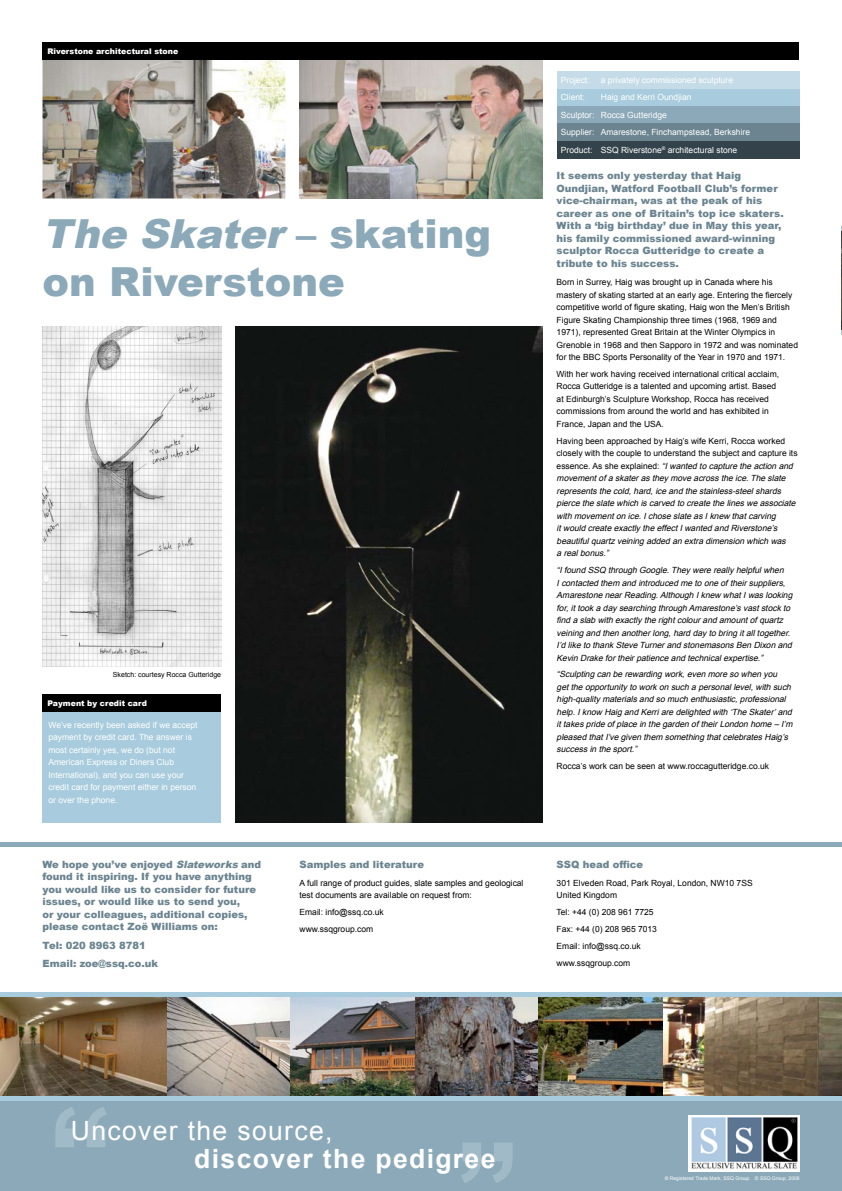
<style>
.page{position:relative;width:842px;height:1191px;background:#fff}
.page>*{position:absolute;margin:0;border:0;box-sizing:border-box;transform-origin:0 0}
.t1{font:700 136.7px "Arial";color:#a1bac7}
.t2{font:900 40px/48px "Arial";color:#8ba9b8}
.t3{font:700 26.6px "Arial";letter-spacing:.05em;color:#fff}
.t4{font:26.6px "Arial";letter-spacing:.05em;color:#fff}
.t5{font:900 10px/12.5px "Arial";color:#6b8490}
.t6{font:italic 8.5px/12.5px "Arial";color:#020001}
.t7{font:8.5px/12.5px "Arial";color:#020001}
.t8{font:8.5px/12.5px "Arial";color:#fff}
.t9{font:900 7.8px "Arial";color:#fff}
.t10{font:7px "Arial";color:#020001}
.t11{font:5px "Arial";color:#fff}
.s1{font-style:italic}
.s2{font-style:normal}
</style>
<div class="page">
<div style="left:43px;top:702px;width:178px;height:120px;background:#a8ccdd"></div>
<img style="left:300px;top:60px;width:242px;height:138px">
<img style="left:43px;top:60px;width:242px;height:138px">
<img style="left:662px;top:997px;width:180px;height:99px">
<div style="left:43px;top:43px;width:756px;height:17px;background:#000"></div>
<img style="left:841px;top:231px;width:1px;height:99px">
<div style="left:0;top:1100px;width:842px;height:91px;background:#8ba9b8"></div>
<svg style="left:166px;top:997px;width:124px;height:99px"></svg>
<svg style="left:414px;top:997px;width:124px;height:99px;background:#696260"></svg>
<img style="left:290px;top:997px;width:124px;height:99px">
<img style="left:538px;top:997px;width:124px;height:99px">
<svg style="left:0;top:997px;width:166px;height:99px;background:#7b6346"></svg>
<hr style="left:0;top:1096px;width:842px;height:4px;background:#a8ccdd">
<div style="left:0;top:992px;width:842px;height:5px;background:#a8ccdd"></div>
<img style="left:688px;top:1115px;width:111px;height:56px">
<hr style="left:0;top:842px;width:842px;height:4px;background:#8ba9b8">
<div style="left:557px;top:106px;width:242px;height:17px;background:#8ba9b8"></div>
<div style="left:557px;top:88px;width:242px;height:18px;background:#a8ccdd"></div>
<div style="left:557px;top:141px;width:242px;height:18px;background:#34434b"></div>
<div style="left:557px;top:123px;width:242px;height:18px;background:#6b8490"></div>
<div style="left:557px;top:71px;width:242px;height:18px;background:#c5dce8"></div>
<img style="left:235px;top:326px;width:307px;height:496px">
<img style="left:43px;top:326px;width:178px;height:340px">
<div style="left:43px;top:694px;width:178px;height:17px;background:#000"></div>
<p class="t9" style="left:47px;top:47px;width:132px">Riverstone architectural stone</p>
<h2 class="t2" style="left:43px;top:210px;width:450px"><span class="s1">The Skater</span> – s k a t i n g on Riverstone</h2>
<p class="t10" style="left:113px;top:671px;width:110px">Sketch: courtesy Rocca Gutteridge</p>
<p class="t9" style="left:47px;top:699px;width:101px">Payment by credit card</p>
<p class="t8" style="left:48px;top:718px;width:151px">We’ve recently been asked if we accept payment by credit card. The answer is most certainly yes, we do (but not American Express or Diners Club International), and you can use your credit card for payment either in person or over the phone.</p>
<p class="t5" style="left:43px;top:858px;width:220px">We hope you’ve enjoyed <span class="s1">Slateworks</span> and found it inspiring. If you have anything you would like us to consider for future issues, or would like us to send you,<br>or your colleagues, additional copies, please contact Zoë Williams on:</p>
<p class="t5" style="left:43px;top:936px;width:117px;line-height:18.2px">Tel: 020 8963 8781<br>Email: zoe@ssq.co.uk</p>
<p class="t5" style="left:300px;top:858px;width:126px">Samples and literature</p>
<p class="t7" style="left:300px;top:876px;width:225px">A full range of product guides, slate samples and geological test documents are available on request from:</p>
<p class="t7" style="left:300px;top:904px;width:86px;line-height:16.8px">Email: info@ssq.co.uk www.ssqgroup.com</p>
<p class="t8" style="left:561px;top:73px;width:30px">Project:</p>
<p class="t8" style="left:601px;top:73px;width:134px">a privately commissioned sculpture</p>
<p class="t8" style="left:561px;top:91px;width:26px">Client:</p>
<p class="t8" style="left:561px;top:88px;width:191px;line-height:17.5px;text-indent:40px">Haig and Kerri Oundjian<br>Sculptor: Rocca Gutteridge<br>Supplier: Amarestone, Finchampstead, Berkshire Product: SSQ Riverstone<sup>®</sup> architectural stone</p>
<p class="t5" style="left:557px;top:170px;width:229px">It seems only yesterday that Haig Oundjian, Watford Football Club’s former vice-chairman, was at the peak of his career as one of Britain’s top ice skaters.<br>With a ‘big birthday’ due in May this year, his family commissioned award-winning sculptor Rocca Gutteridge to create a tribute to his success.</p>
<p class="t7" style="left:557px;top:276px;width:243px">Born in Surrey, Haig was brought up in Canada where his mastery of skating started at an early age. Entering the fiercely competitive world of figure skating, Haig won the Men’s British Figure Skating Championship three times (1968, 1969 and 1971), represented Great Britain at the Winter Olympics in Grenoble in 1968 and then Sapporo in 1972 and was nominated for the BBC Sports Personality of the Year in 1970 and 1971.</p>
<p class="t7" style="left:557px;top:368px;width:224px">With her work having received international critical acclaim, Rocca Gutteridge is a talented and upcoming artist. Based at Edinburgh’s Sculpture Workshop, Rocca has received commissions from around the world and has exhibited in France, Japan and the USA.</p>
<p class="t6" style="left:557px;top:434px;width:243px"><span class="s2">Having been approached by Haig’s wife Kerri, Rocca worked closely with the couple to understand the subject and capture its e s s e n c e . A s s h e e x p l a i n e d :</span> “Iwanted to capture the action and movementof a skateras they move across the ice.The slate represents the cold,hard,ice and the stainless-steelshards pierce the slate which is carved to create the lines we associate with movementon ice.Ichose slate as Iknew thatcarving itwould create exactly the effectIwanted and Riverstone’s beautifulquartz veining added an extra dimension which was<br>a realbonus.”</p>
<p class="t6" style="left:557px;top:564px;width:239px">“Ifound SSQ through Google.They were really helpfulwhen Icontacted them and introduced me to one of theirsuppliers, Amarestone nearReading.Although Iknew whatIwas looking for,ittook a day searching through Amarestone’s vaststock to find a slab with exactly the rightcolourand amountof quartz veining and then anotherlong,hard day to bring italltogether.<br>I’d like to thank Steve Turnerand stonemasons Ben Dixon and Kevin Drake fortheirpatience and technicalexpertise.”</p>
<p class="t6" style="left:557px;top:668px;width:239px">“Sculpting can be rewarding work,even more so when you getthe opportunity to work on such a personallevel,with such high-quality materials and so much enthusiastic,professional help.Iknow Haig and Kerriare delighted with ‘The Skater’and ittakes pride of place in the garden of theirLondon home – I’m pleased thatI’ve given them something thatcelebrates Haig’s success in the sport.”</p>
<p class="t7" style="left:557px;top:760px;width:214px">Rocca’s work can be seen at www.roccagutteridge.co.uk</p>
<p class="t5" style="left:557px;top:858px;width:88px">SSQ head office</p>
<p class="t7" style="left:557px;top:876px;width:198px">301 Elveden Road, Park Royal, London, NW10 7SS<br>United Kingdom</p>
<p class="t7" style="left:557px;top:904px;width:102px;line-height:16.8px">Tel: +44 (0) 208 961 7725<br>Fax: +44 (0) 208 965 7013<br>Email: info@ssq.co.uk www.ssqgroup.com</p>
<h1 class="t1" style="left:47px;top:1080px;width:70px">“</h1>
<h3 class="t4" style="left:71px;top:1115px;width:263px">Uncover the source,</h3>
<h3 class="t3" style="left:194px;top:1144px;width:303px">discover the pedigree</h3>
<h1 class="t1" style="left:454px;top:1115px;width:70px">”</h1>
<p class="t11" style="left:665px;top:1175px;width:136px">® Registered Trade Mark, SSQ Group © SSQ Group, 2008</p>
</div>
